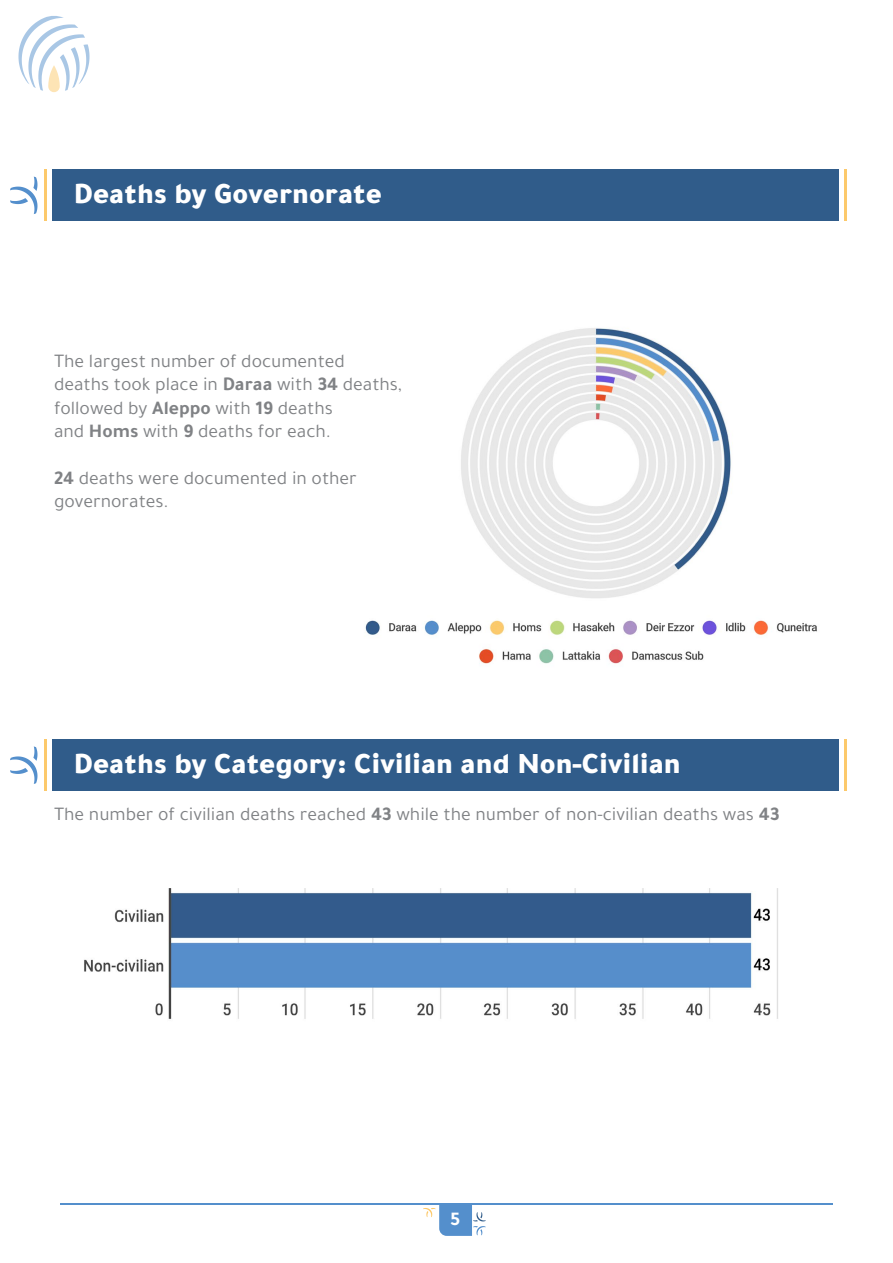
<style>
.page{position:relative;width:893px;height:1263px;background:#fff}
.page>*{position:absolute;margin:0;border:0;box-sizing:border-box;transform-origin:0 0}
.t1{font:900 30px "Tajawal";color:#fff}
.t2{font:19.5px/23.4px "Tajawal";color:#808285}
.t3{font:700 19.5px "Tajawal";color:#fff}
.s1{font-weight:700}
</style>
<div class="page">
<svg style="left:18px;top:16px;width:72px;height:76px"></svg>
<svg style="left:423px;top:1205px;width:63px;height:31px"></svg>
<hr style="left:60px;top:1203px;width:773px;height:2px;background:#548fcc">
<img style="left:365px;top:327px;width:452px;height:337px">
<img style="left:84px;top:888px;width:694px;height:131px">
<svg style="left:10px;top:177px;width:27px;height:37px"></svg>
<div style="left:53px;top:170px;width:786px;height:51px;background:#305c8a"></div>
<hr style="left:45px;top:170px;width:2px;height:51px;background:#fcc96b">
<hr style="left:844px;top:170px;width:3px;height:51px;background:#fcc96b">
<svg style="left:10px;top:746px;width:27px;height:38px"></svg>
<div style="left:53px;top:739px;width:786px;height:52px;background:#305c8a"></div>
<hr style="left:45px;top:739px;width:2px;height:52px;background:#fcc96b">
<hr style="left:844px;top:739px;width:3px;height:52px;background:#fcc96b">
<h1 class="t1" style="left:74px;top:168px;width:310px">Deaths by Governorate</h1>
<p class="t2" style="left:54px;top:349px;width:349px">The largest number of documented deaths took place in <span class="s1">Daraa</span> with <span class="s1">34</span> deaths, followed by <span class="s1">Aleppo</span> with <span class="s1">19</span> deaths<br>and <span class="s1">Homs</span> with <span class="s1">9</span> deaths for each.</p>
<p class="t2" style="left:54px;top:466px;width:304px"><span class="s1">24</span> deaths were documented in other governorates.</p>
<h1 class="t1" style="left:74px;top:737px;width:608px">Deaths by Category: Civilian and Non-Civilian</h1>
<p class="t2" style="left:54px;top:802px;width:727px">The number of civilian deaths reached <span class="s1">43</span> while the number of non-civilian deaths was <span class="s1">43</span></p>
<p class="t3" style="left:450px;top:1204px;width:11px">5</p>
</div>
